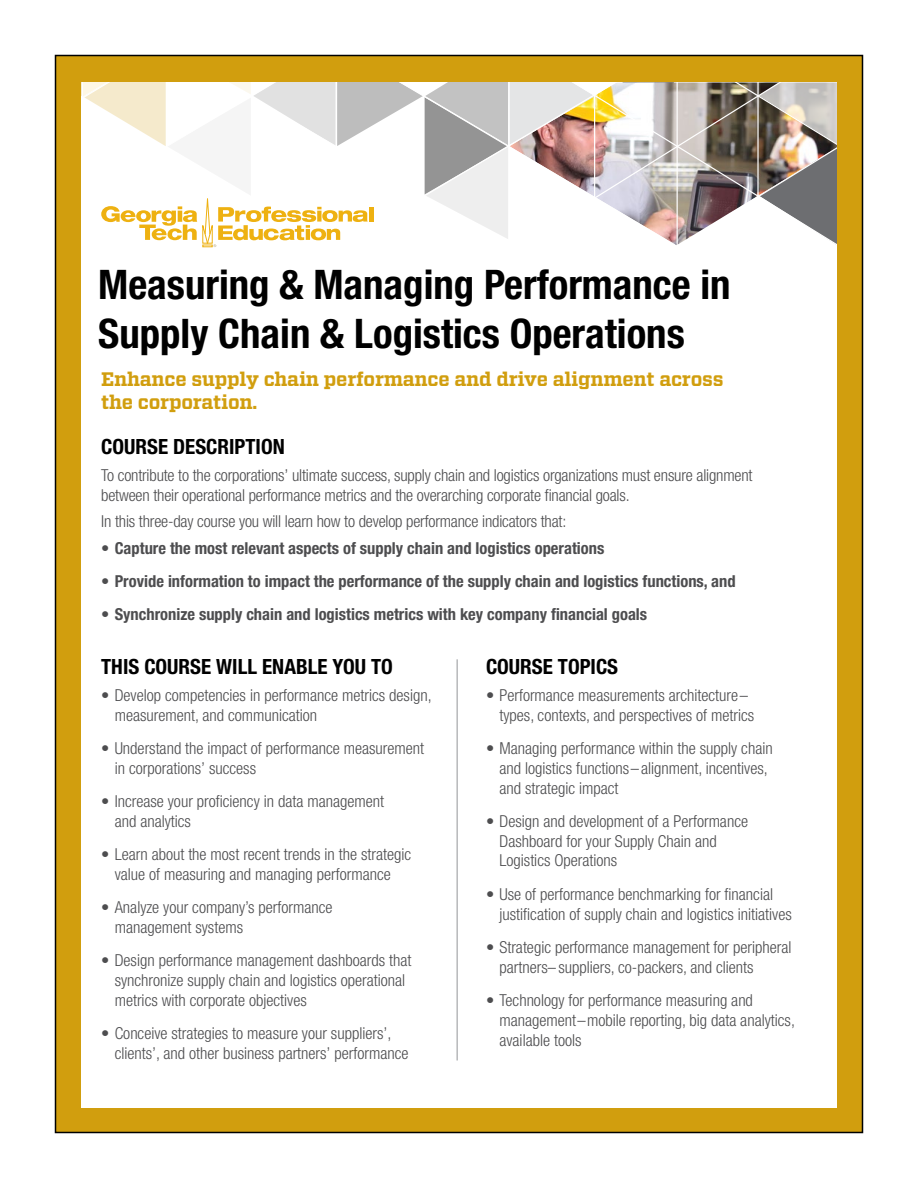
<style>
.page{position:relative;width:918px;height:1188px;background:#fff}
.page>*{position:absolute;margin:0;border:0;box-sizing:border-box;transform-origin:0 0}
.t1{font:700 condensed 40.8px/48.9px "Helvetica Neue LT Std";color:#000}
.t2{font:700 condensed 21px "Helvetica Neue LT Std";color:#000}
.t3{font:700 19.5px/23.4px "Vitesse";letter-spacing:-.01em;color:#d19e0e}
.t4{font:300 condensed 16.5px/19.8px "Helvetica Neue LT Std";color:#4d4d4f}
.t5{font:700 condensed 16.5px "Helvetica Neue LT Std";color:#4d4d4f}
</style>
<div class="page">
<div style="left:56px;top:56px;width:806px;height:1076px;background:#d19e0e"></div>
<div style="left:81px;top:82px;width:756px;height:1026px;background:#fff"></div>
<svg style="left:81px;top:82px;width:756px;height:166px"></svg>
<hr style="left:457px;top:659px;width:1px;height:401px;background:#939598">
<h1 class="t1" style="left:98px;top:260px;width:634px">Measuring &amp; Managing Performance in<br>Supply Chain &amp; Logistics Operations</h1>
<p class="t3" style="left:101px;top:368px;width:624px">Enhance supply chain performance and drive alignment across the corporation.</p>
<p class="t2" style="left:101px;top:434px;width:185px">COURSE DESCRIPTION</p>
<p class="t4" style="left:101px;top:465px;width:653px">To contribute to the corporations’ ultimate success, supply chain and logistics organizations must ensure alignment between their operational performance metrics and the overarching corporate financial goals.</p>
<p class="t4" style="left:101px;top:511px;width:467px">In this three-day course you will learn how to develop performance indicators that:</p>
<p class="t5" style="left:101px;top:538px;width:505px">• Capture the most relevant aspects of supply chain and logistics operations</p>
<p class="t5" style="left:101px;top:571px;width:636px">• Provide information to impact the performance of the supply chain and logistics functions, and</p>
<p class="t5" style="left:101px;top:604px;width:548px">• Synchronize supply chain and logistics metrics with key company financial goals</p>
<p class="t2" style="left:101px;top:654px;width:293px">THIS COURSE WILL ENABLE YOU TO</p>
<p class="t4" style="left:115px;top:685px;width:318px;text-indent:-13px">• Develop competencies in performance metrics design, measurement, and communication</p>
<p class="t4" style="left:115px;top:738px;width:311px;text-indent:-13px">• Understand the impact of performance measurement in corporations’ success</p>
<p class="t4" style="left:115px;top:791px;width:271px;text-indent:-13px">• Increase your proficiency in data management and analytics</p>
<p class="t4" style="left:101px;top:844px;width:312px;text-align:center">• Learn about the most recent trends in the strategic value of measuring and managing performance</p>
<p class="t4" style="left:115px;top:897px;width:219px;text-indent:-13px">• Analyze your company’s performance management systems</p>
<p class="t4" style="left:115px;top:951px;width:298px;text-indent:-13px">• Design performance management dashboards that synchronize supply chain and logistics operational metrics with corporate objectives</p>
<p class="t4" style="left:115px;top:1023px;width:295px;text-indent:-13px">• Conceive strategies to measure your suppliers’, clients’, and other business partners’ performance</p>
<p class="t2" style="left:486px;top:654px;width:134px">COURSE TOPICS</p>
<p class="t4" style="left:499px;top:685px;width:256px;text-indent:-13px">• Performance measurements architecture – types, contexts, and perspectives of metrics</p>
<p class="t4" style="left:499px;top:738px;width:275px;text-indent:-13px">• Managing performance within the supply chain and logistics functions – alignment, incentives, and strategic impact</p>
<p class="t4" style="left:499px;top:811px;width:250px;text-indent:-13px">• Design and development of a Performance<br>Dashboard for your Supply Chain and<br>Logistics Operations</p>
<p class="t4" style="left:499px;top:884px;width:294px;text-indent:-13px">• Use of performance benchmarking for financial justification of supply chain and logistics initiatives</p>
<p class="t4" style="left:499px;top:937px;width:294px;text-indent:-13px">• Strategic performance management for peripheral partners– suppliers, co-packers, and clients</p>
<p class="t4" style="left:499px;top:990px;width:297px;text-indent:-13px">• Technology for performance measuring and management–mobile reporting, big data analytics, available tools</p>
</div>
